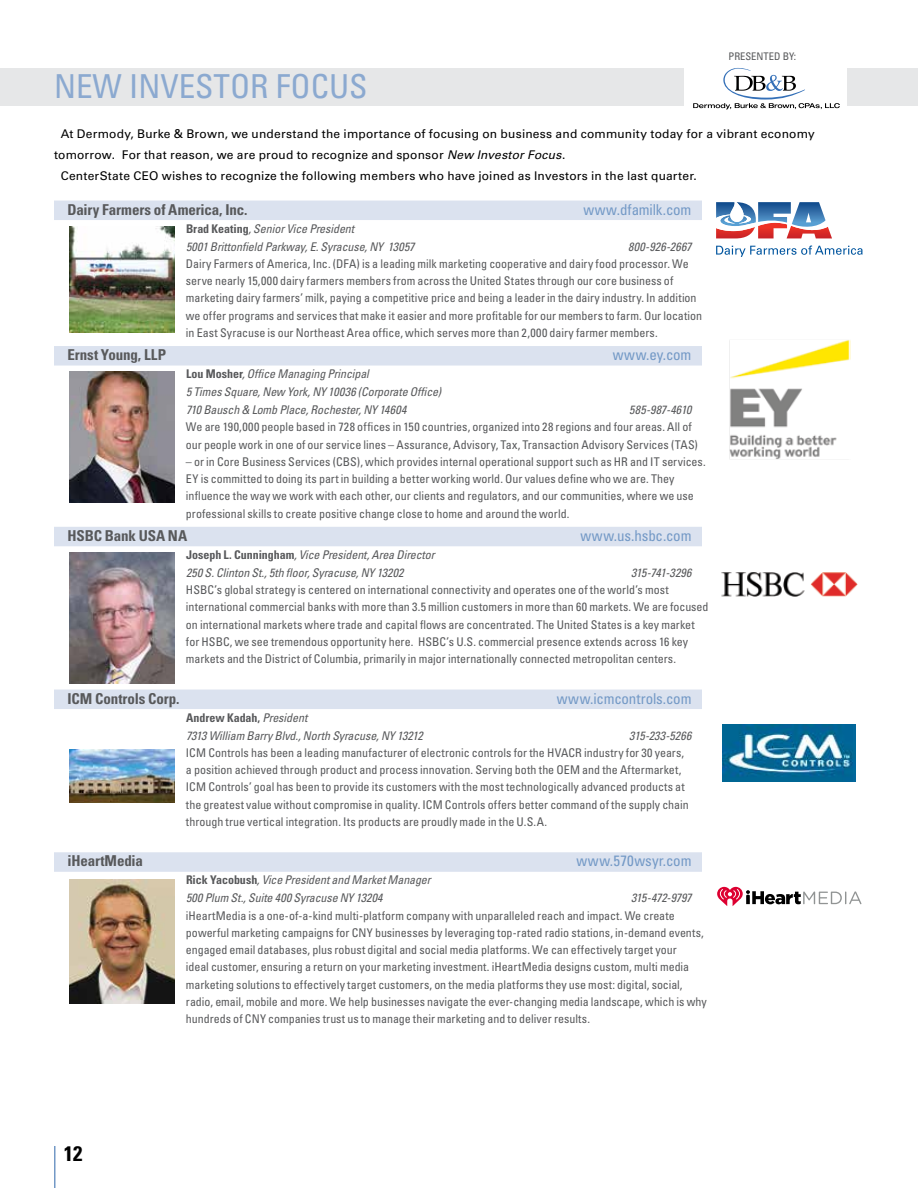
<style>
.page{position:relative;width:918px;height:1188px;background:#fff}
.page>*{position:absolute;margin:0;border:0;box-sizing:border-box;transform-origin:0 0}
.t1{font:condensed 33px "Univers LT Std";color:#8ba9d0}
.t2{font:700 condensed 21px "Univers LT Std";color:#000}
.t3{font:700 condensed 15px "Univers LT Std";letter-spacing:-.01em;color:#58595b}
.t4{font:condensed 15px "Univers LT Std";letter-spacing:-.01em;color:#7399c6}
.t5{font:condensed 15px "Univers LT Std";letter-spacing:.01em;color:#7399c6}
.t6{font:condensed 12px/17.2px "Univers LT Std";color:#58595b}
.t7{font:italic condensed 12px/18px "Univers LT Std";letter-spacing:-.01em;color:#58595b}
.t8{font:12px "Univers LT Std";letter-spacing:.015em;color:#000}
.t9{font:italic condensed 12px "Univers LT Std";letter-spacing:.02em;color:#58595b}
.t10{font:italic condensed 12px "Univers LT Std";letter-spacing:.015em;color:#58595b}
.t11{font:italic condensed 12px "Univers LT Std";letter-spacing:.01em;color:#58595b}
.t12{font:condensed 10.5px "Univers LT Std";color:#58595b}
.s1{font-style:italic}
.s2{font-weight:700;font-style:normal}
</style>
<div class="page">
<hr style="left:54px;top:1146px;width:2px;height:42px;background:#7399c6">
<div style="left:54px;top:201px;width:648px;height:19px;background:#dbe2ef"></div>
<div style="left:54px;top:346px;width:648px;height:20px;background:#dbe2ef"></div>
<div style="left:54px;top:527px;width:648px;height:19px;background:#dbe2ef"></div>
<div style="left:54px;top:690px;width:648px;height:19px;background:#dbe2ef"></div>
<div style="left:54px;top:852px;width:648px;height:20px;background:#dbe2ef"></div>
<div style="left:0;top:68px;width:918px;height:38px;background:#e6e7e8"></div>
<div style="left:685px;top:68px;width:162px;height:41px;background:#fff"></div>
<svg style="left:693px;top:68px;width:147px;height:41px"></svg>
<img style="left:69px;top:371px;width:105px;height:131px">
<img style="left:69px;top:226px;width:105px;height:106px">
<img style="left:69px;top:553px;width:105px;height:131px">
<svg style="left:716px;top:246px;width:147px;height:11px"></svg>
<svg style="left:716px;top:202px;width:116px;height:36px"></svg>
<img style="left:729px;top:340px;width:121px;height:120px">
<img style="left:721px;top:572px;width:137px;height:25px">
<img style="left:723px;top:724px;width:133px;height:57px">
<img style="left:69px;top:750px;width:105px;height:52px">
<svg style="left:717px;top:887px;width:144px;height:19px"></svg>
<img style="left:69px;top:879px;width:105px;height:125px">
<h1 class="t1" style="left:54px;top:66px;width:315px">NEW INVESTOR FOCUS</h1>
<p class="t12" style="left:729px;top:50px;width:69px">PRESENTED BY:</p>
<p class="t8" style="left:61px;top:126px;width:756px">At Dermody, Burke &amp; Brown, we understand the importance of focusing on business and community today for a vibrant economy</p>
<p class="t8" style="left:54px;top:147px;width:513px">tomorrow. For that reason, we are proud to recognize and sponsor <span class="s1">New Investor Focus</span>.</p>
<p class="t8" style="left:61px;top:168px;width:638px">CenterState CEO wishes to recognize the following members who have joined as Investors in the last quarter.</p>
<p class="t3" style="left:68px;top:200px;width:181px">Dairy Farmers of America, Inc.</p>
<p class="t4" style="left:583px;top:200px;width:110px">www.dfamilk.com</p>
<p class="t7" style="left:186px;top:219px;width:230px"><span class="s2">Brad Keating</span>, Senior Vice President<br>5001 Brittonfield Parkway, E. Syracuse, NY 13057</p>
<p class="t9" style="left:628px;top:239px;width:65px">800-926-2667</p>
<p class="t6" style="left:186px;top:255px;width:518px">Dairy Farmers of America, Inc. (DFA) is a leading milk marketing cooperative and dairy food processor. We serve nearly 15,000 dairy farmers members from across the United States through our core business of marketing dairy farmers’ milk, paying a competitive price and being a leader in the dairy industry. In addition we offer programs and services that make it easier and more profitable for our members to farm. Our location in East Syracuse is our Northeast Area office, which serves more than 2,000 dairy farmer members.</p>
<p class="t3" style="left:68px;top:346px;width:100px">Ernst Young, LLP</p>
<p class="t4" style="left:613px;top:345px;width:80px">www.ey.com</p>
<p class="t7" style="left:186px;top:365px;width:257px"><span class="s2">Lou Mosher</span>, Office Managing Principal<br>5 Times Square, New York, NY 10036 (Corporate Office)<br>710 Bausch &amp; Lomb Place, Rochester, NY 14604</p>
<p class="t10" style="left:629px;top:402px;width:64px">585-987-4610</p>
<p class="t6" style="left:186px;top:418px;width:513px">We are 190,000 people based in 728 offices in 150 countries, organized into 28 regions and four areas. All of our people work in one of our service lines – Assurance, Advisory, Tax, Transaction Advisory Services (TAS)</p>
<p class="t6" style="left:186px;top:453px;width:521px">– or in Core Business Services (CBS), which provides internal operational support such as HR and IT services.<br>EY is committed to doing its part in building a better working world. Our values define who we are. They influence the way we work with each other, our clients and regulators, and our communities, where we use professional skills to create positive change close to home and around the world.</p>
<p class="t3" style="left:68px;top:526px;width:121px">HSBC Bank USA NA</p>
<p class="t4" style="left:581px;top:526px;width:112px">www.us.hsbc.com</p>
<p class="t7" style="left:186px;top:546px;width:250px"><span class="s2">Joseph L. Cunningham</span>, Vice President, Area Director<br>250 S. Clinton St., 5th floor, Syracuse, NY 13202</p>
<p class="t7" style="left:631px;top:564px;width:62px">315-741-3296</p>
<p class="t6" style="left:186px;top:581px;width:524px">HSBC’s global strategy is centered on international connectivity and operates one of the world’s most international commercial banks with more than 3.5 million customers in more than 60 markets. We are focused on international markets where trade and capital flows are concentrated. The United States is a key market for HSBC, we see tremendous opportunity here. HSBC’s U.S. commercial presence extends across 16 key markets and the District of Columbia, primarily in major internationally connected metropolitan centers.</p>
<p class="t3" style="left:68px;top:689px;width:113px">ICM Controls Corp.</p>
<p class="t4" style="left:557px;top:689px;width:136px">www.icmcontrols.com</p>
<p class="t7" style="left:186px;top:708px;width:238px"><span class="s2">Andrew Kadah,</span> President<br>7313 William Barry Blvd., North Syracuse, NY 13212</p>
<p class="t11" style="left:629px;top:728px;width:64px">315-233-5266</p>
<p class="t6" style="left:186px;top:744px;width:504px">ICM Controls has been a leading manufacturer of electronic controls for the HVACR industry for 30 years, a position achieved through product and process innovation. Serving both the OEM and the Aftermarket, ICM Controls’ goal has been to provide its customers with the most technologically advanced products at the greatest value without compromise in quality. ICM Controls offers better command of the supply chain through true vertical integration. Its products are proudly made in the U.S.A.</p>
<p class="t3" style="left:68px;top:852px;width:77px">iHeartMedia</p>
<p class="t5" style="left:577px;top:852px;width:116px">www.570wsyr.com</p>
<p class="t7" style="left:186px;top:871px;width:246px"><span class="s2">Rick Yacobush</span>, Vice President and Market Manager<br>500 Plum St., Suite 400 Syracuse NY 13204</p>
<p class="t7" style="left:631px;top:889px;width:62px">315-472-9797</p>
<p class="t6" style="left:186px;top:907px;width:522px">iHeartMedia is a one-of-a-kind multi-platform company with unparalleled reach and impact. We create powerful marketing campaigns for CNY businesses by leveraging top-rated radio stations, in-demand events, engaged email databases, plus robust digital and social media platforms. We can effectively target your<br>ideal customer, ensuring a return on your marketing investment. iHeartMedia designs custom, multi media marketing solutions to effectively target customers, on the media platforms they use most: digital, social, radio, email, mobile and more. We help businesses navigate the ever-changing media landscape, which is why hundreds of CNY companies trust us to manage their marketing and to deliver results.</p>
<h2 class="t2" style="left:64px;top:1141px;width:20px">12</h2>
</div>
